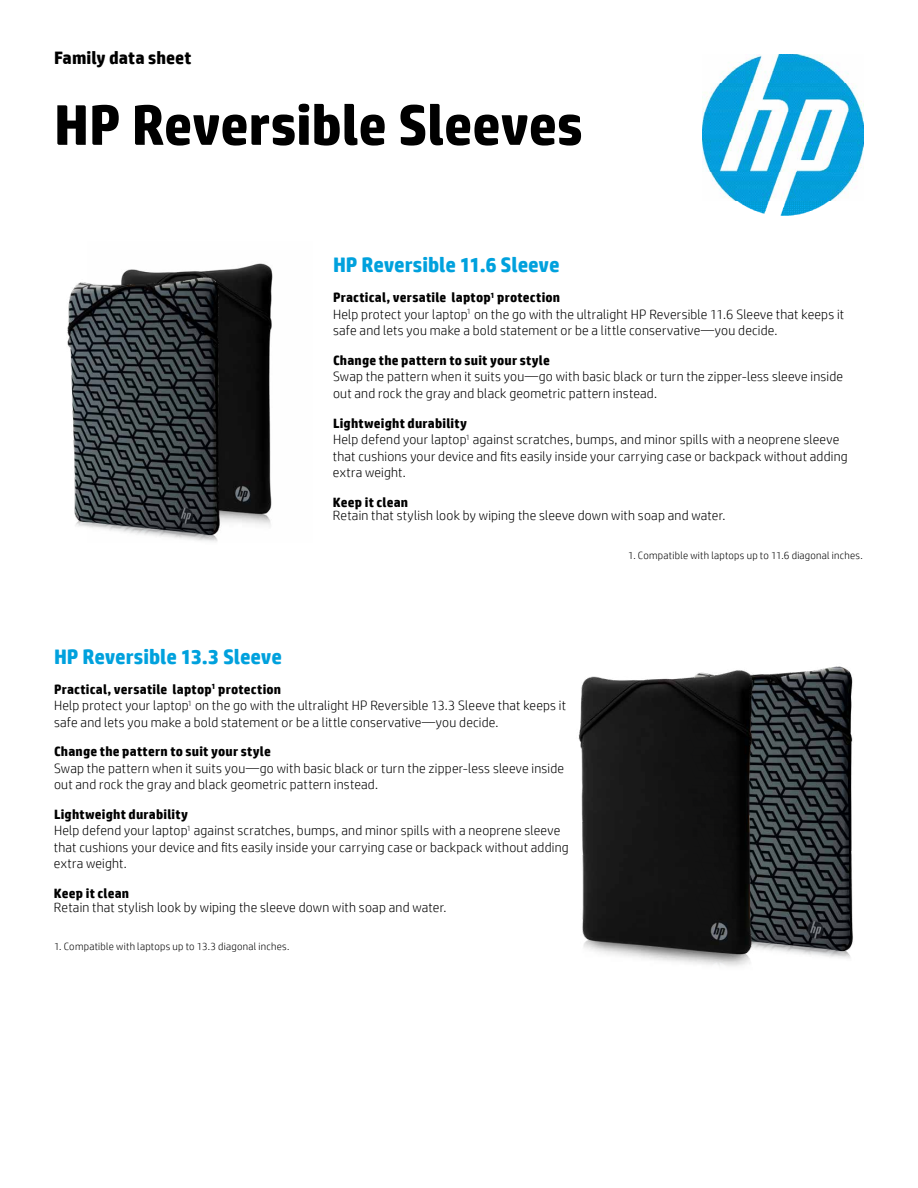
<style>
.page{position:relative;width:918px;height:1188px;background:#fff}
.page>*{position:absolute;margin:0;border:0;box-sizing:border-box;transform-origin:0 0}
.t1{font:700 57px "HP Simplified";letter-spacing:-.01em;color:#000}
.t2{font:700 21px "HP Simplified";letter-spacing:-.005em;color:#00a1dd}
.t3{font:700 18px "HP Simplified";color:#000}
.t4{font:300 13.5px/16.5px "HP Simplified";letter-spacing:.015em;color:#000}
.t5{font:700 13.5px "HP Simplified";letter-spacing:.015em;color:#000}
.t6{font:300 10.5px "HP Simplified";letter-spacing:.025em;color:#000}
.s1{font-weight:700}
</style>
<div class="page">
<img style="left:702px;top:54px;width:162px;height:162px">
<img style="left:239px;top:263px;width:34px;height:263px">
<img style="left:67px;top:268px;width:172px;height:274px">
<img style="left:799px;top:666px;width:54px;height:292px">
<img style="left:578px;top:670px;width:221px;height:296px">
<h3 class="t3" style="left:54px;top:47px;width:139px">Family data sheet</h3>
<h1 class="t1" style="left:54px;top:91px;width:530px">HP Reversible Sleeves</h1>
<h2 class="t2" style="left:333px;top:253px;width:228px">HP Reversible 11.6 Sleeve</h2>
<p class="t4" style="left:333px;top:289px;width:513px"><span class="s1">Practical, versatile laptop</span><sup>1</sup> <span class="s1">protection<br></span>Help protect your laptop<sup>1</sup> on the go with the ultralight HP Reversible 11.6 Sleeve that keeps it safe and lets you make a bold statement or be a little conservative—you decide.</p>
<p class="t5" style="left:333px;top:352px;width:218px">Change the pattern to suit your style</p>
<p class="t4" style="left:333px;top:368px;width:512px">Swap the pattern when it suits you—go with basic black or turn the zipper-less sleeve inside out and rock the gray and black geometric pattern instead.</p>
<p class="t4" style="left:333px;top:414px;width:516px"><span class="s1">Lightweight durability<br></span>Help defend your laptop<sup>1</sup> against scratches, bumps, and minor spills with a neoprene sleeve that cushions your device and fits easily inside your carrying case or backpack without adding extra weight.</p>
<p class="t5" style="left:333px;top:494px;width:77px">Keep it clean</p>
<p class="t4" style="left:333px;top:507px;width:394px">Retain that stylish look by wiping the sleeve down with soap and water.</p>
<h2 class="t2" style="left:54px;top:644px;width:230px">HP Reversible 13.3 Sleeve</h2>
<p class="t4" style="left:54px;top:680px;width:514px"><span class="s1">Practical, versatile laptop</span><sup>1</sup> <span class="s1">protection<br></span>Help protect your laptop<sup>1</sup> on the go with the ultralight HP Reversible 13.3 Sleeve that keeps it safe and lets you make a bold statement or be a little conservative—you decide.</p>
<p class="t5" style="left:54px;top:744px;width:218px">Change the pattern to suit your style</p>
<p class="t4" style="left:54px;top:760px;width:512px">Swap the pattern when it suits you—go with basic black or turn the zipper-less sleeve inside out and rock the gray and black geometric pattern instead.</p>
<p class="t4" style="left:54px;top:806px;width:516px"><span class="s1">Lightweight durability<br></span>Help defend your laptop<sup>1</sup> against scratches, bumps, and minor spills with a neoprene sleeve that cushions your device and fits easily inside your carrying case or backpack without adding extra weight.</p>
<p class="t5" style="left:54px;top:885px;width:77px">Keep it clean</p>
<p class="t4" style="left:54px;top:898px;width:394px">Retain that stylish look by wiping the sleeve down with soap and water.</p>
<p class="t6" style="left:54px;top:940px;width:237px">1. Compatible with laptops up to 13.3 diagonal inches.</p>
<p class="t6" style="left:628px;top:550px;width:236px">1. Compatible with laptops up to 11.6 diagonal inches.</p>
</div>
